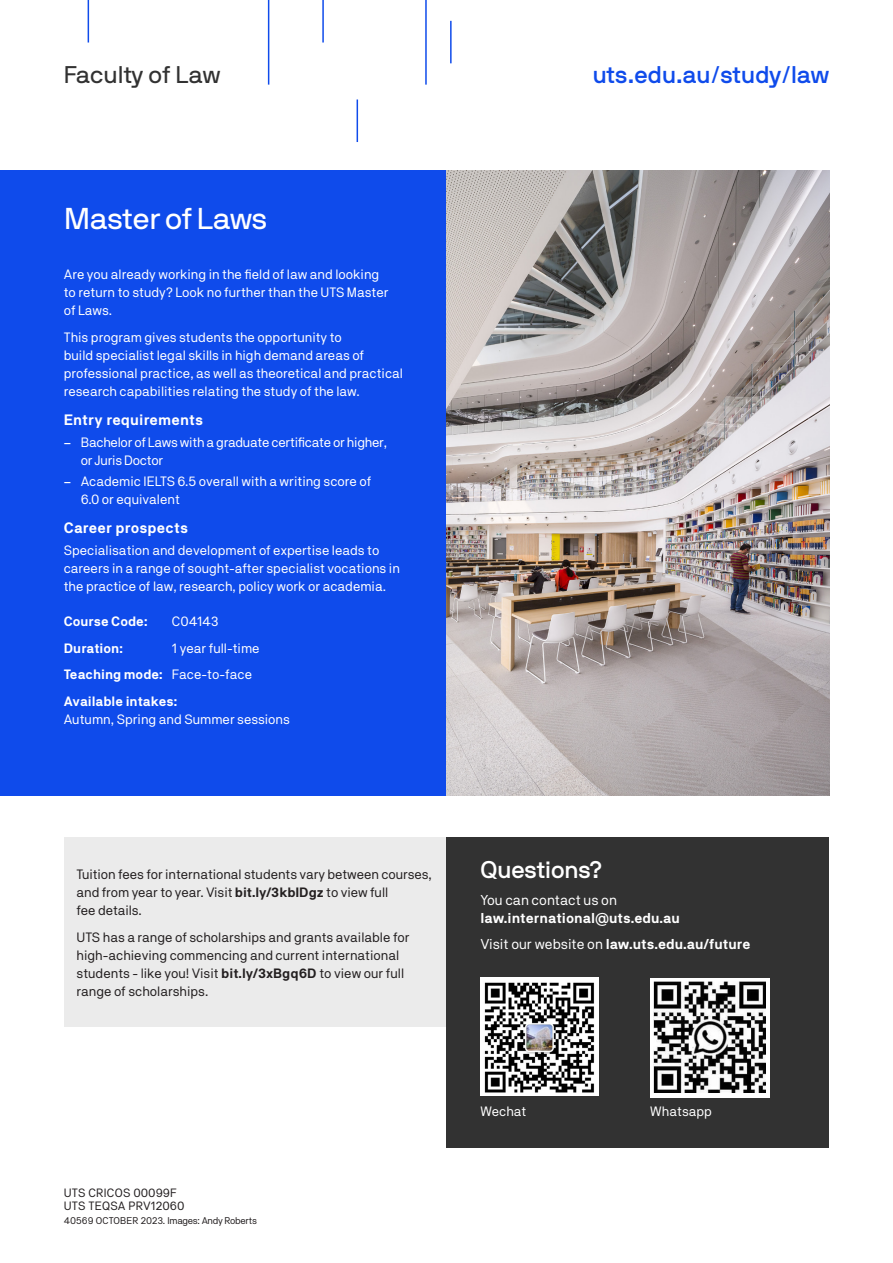
<style>
.page{position:relative;width:893px;height:1263px;background:#fff}
.page>*{position:absolute;margin:0;border:0;box-sizing:border-box;transform-origin:0 0}
.Headline{font:30px "NB International Pro";color:#fff}
.Sub_Heading_2_-_Blue{font:500 24px "NB International Pro";letter-spacing:.005em;color:#0f4beb}
.Cover_title_107pt{font:24px "NB International Pro";letter-spacing:.01em;color:#323232}
.Sub_Heading_2_-_Blue-2{font:500 24px "NB International Pro";color:#fff}
.Subhead_3_blk{font:700 15px "NB Akademie";letter-spacing:.005em;color:#fff}
.Body_Text{font:700 14.25px/18px "NB Akademie";color:#fff}
.Body_smaller{font:13.5px/18px "NB Akademie";color:#fff}
.Body_smaller-2{font:13.5px/18px "NB Akademie";color:#231f20}
.Body_Text-2{font:700 13.5px "NB Akademie";color:#fff}
.Body_smaller-3{font:13.5px/18px "NB Akademie";letter-spacing:-.02em;color:#fff}
.Body_Text-3{font:13.5px "NB Akademie";color:#fff}
.Course_Table_Body_Text{font:13.5px "NB Akademie";color:#fff}
.Cricos_code_-_7pt{font:12px "NB Akademie";letter-spacing:.005em;color:#231f20}
.Cricos_code_-_7pt-2{font:9.75px "NB Akademie";letter-spacing:-.03em;color:#231f20}
.s1{font-family:"NB International Pro"}
.s2{font-weight:400}
.s3{font-weight:700}
</style>
<div class="page">
<div style="left:0;top:170px;width:446px;height:625px;background:#0f4beb"></div>
<img style="left:446px;top:170px;width:384px;height:625px">
<hr style="left:425px;top:0;width:2px;height:85px;background:#0f4beb">
<hr style="left:268px;top:0;width:1px;height:85px;background:#0f4beb">
<hr style="left:322px;top:0;width:2px;height:43px;background:#0f4beb">
<hr style="left:88px;top:0;width:1px;height:43px;background:#0f4beb">
<hr style="left:357px;top:99px;width:1px;height:43px;background:#0f4beb">
<hr style="left:450px;top:21px;width:2px;height:42px;background:#0f4beb">
<div style="left:64px;top:837px;width:382px;height:190px;background:#ebebeb"></div>
<div style="left:446px;top:837px;width:383px;height:311px;background:#323232"></div>
<div style="left:480px;top:978px;width:118px;height:118px;background:#fff"></div>
<img style="left:484px;top:982px;width:110px;height:110px">
<div style="left:650px;top:978px;width:119px;height:119px;background:#fff"></div>
<img style="left:654px;top:981px;width:111px;height:112px">
<p class="Cover_title_107pt" style="left:64px;top:61px;width:158px">Faculty of Law</p>
<p class="Sub_Heading_2_-_Blue" style="left:593px;top:61px;width:238px">uts.edu.au/study/law</p>
<p class="Headline" style="left:64px;top:201px;width:205px">Master of Laws</p>
<p class="Body_smaller" style="left:64px;top:265px;width:326px">Are you already working in the field of law and looking to return to study? Look no further than the UTS Master of Laws.</p>
<p class="Body_smaller" style="left:64px;top:328px;width:341px">This program gives students the opportunity to<br>build specialist legal skills in high demand areas of professional practice, as well as theoretical and practical research capabilities relating the study of the law.</p>
<p class="Subhead_3_blk" style="left:64px;top:411px;width:141px">Entry requirements</p>
<p class="Body_smaller-3" style="left:81px;top:433px;width:308px;text-indent:-17px"><span class="s1">–</span> Bachelor of Laws with a graduate certificate or higher, or Juris Doctor</p>
<p class="Body_smaller" style="left:81px;top:472px;width:292px;text-indent:-17px"><span class="s1">–</span> Academic IELTS 6.5 overall with a writing score of<br>6.0 or equivalent</p>
<p class="Subhead_3_blk" style="left:64px;top:519px;width:126px">Career prospects</p>
<p class="Body_smaller" style="left:64px;top:541px;width:338px">Specialisation and development of expertise leads to careers in a range of sought-after specialist vocations in the practice of law, research, policy work or academia.</p>
<p class="Body_Text-2" style="left:64px;top:614px;width:85px">Course Code:</p>
<p class="Body_Text-3" style="left:172px;top:614px;width:48px">C04143</p>
<p class="Body_Text-2" style="left:64px;top:640px;width:61px">Duration:</p>
<p class="Body_Text-3" style="left:172px;top:640px;width:89px">1 year full-time</p>
<p class="Body_Text-2" style="left:64px;top:667px;width:190px">Teaching mode: <span class="s2">Face-to-face</span></p>
<p class="Body_Text-2" style="left:64px;top:693px;width:115px">Available intakes:</p>
<p class="Body_Text-3" style="left:64px;top:711px;width:228px">Autumn, Spring and Summer sessions</p>
<p class="Body_smaller-2" style="left:77px;top:865px;width:357px">Tuition fees for international students vary between courses, and from year to year. Visit <span class="s3">bit.ly/3kbIDgz</span> to view full<br>fee details.</p>
<p class="Body_smaller-2" style="left:77px;top:928px;width:334px">UTS has a range of scholarships and grants available for high-achieving commencing and current international students - like you! Visit <span class="s3">bit.ly/3xBgq6D</span> to view our full range of scholarships.</p>
<p class="Cricos_code_-_7pt" style="left:64px;top:1186px;width:115px">UTS CRICOS 00099F</p>
<p class="Cricos_code_-_7pt" style="left:64px;top:1198px;width:122px">UTS TEQSA PRV12060</p>
<p class="Cricos_code_-_7pt-2" style="left:64px;top:1215px;width:195px">40569 OCTOBER 2023. Images: Andy Roberts</p>
<p class="Sub_Heading_2_-_Blue-2" style="left:480px;top:856px;width:123px">Questions?</p>
<p class="Body_Text" style="left:480px;top:890px;width:201px"><span class="s2">You can contact us on </span>law.international@uts.edu.au</p>
<p class="Body_Text" style="left:480px;top:935px;width:272px"><span class="s2">Visit our website on</span> law.uts.edu.au/future</p>
<p class="Course_Table_Body_Text" style="left:480px;top:1104px;width:47px">Wechat</p>
<p class="Course_Table_Body_Text" style="left:650px;top:1104px;width:63px">Whatsapp</p>
</div>
